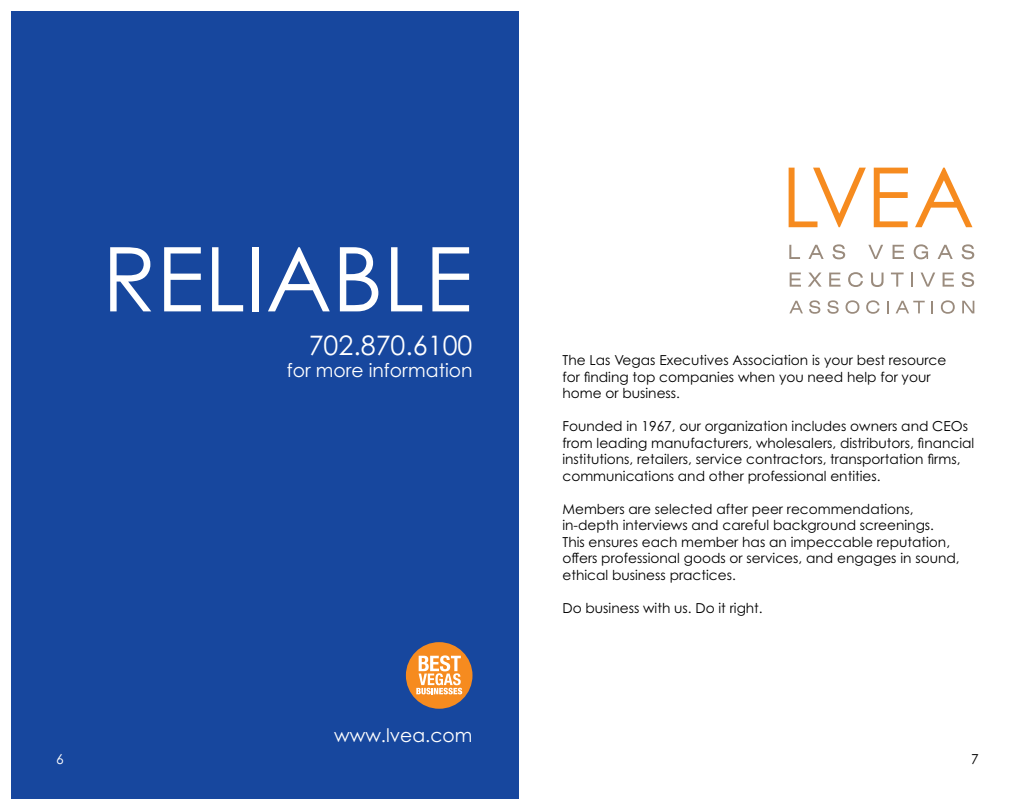
<style>
.page{position:relative;width:1035px;height:810px;background:#fff}
.page>*{position:absolute;margin:0;border:0;box-sizing:border-box;transform-origin:0 0}
.t1{font:89.38px "Century Gothic Pro";color:#fff}
.t2{font:26.88px "Century Gothic Pro";color:#fff}
.t3{font:18.75px "Century Gothic Pro";color:#fff}
.t4{font:13.75px/16.5px "Century Gothic Pro";color:#000}
.t5{font:13.75px "Century Gothic Pro";color:#fff}
</style>
<div class="page">
<div style="left:11px;top:11px;width:507px;height:788px;background:#17479e"></div>
<svg style="left:789px;top:245px;width:11px;height:14px"></svg>
<svg style="left:808px;top:245px;width:16px;height:14px"></svg>
<svg style="left:833px;top:244px;width:12px;height:15px"></svg>
<svg style="left:868px;top:245px;width:15px;height:14px"></svg>
<svg style="left:893px;top:245px;width:11px;height:14px"></svg>
<svg style="left:914px;top:244px;width:14px;height:15px"></svg>
<svg style="left:938px;top:245px;width:15px;height:14px"></svg>
<svg style="left:962px;top:244px;width:12px;height:15px"></svg>
<svg style="left:789px;top:301px;width:14px;height:12px"></svg>
<svg style="left:809px;top:300px;width:11px;height:14px"></svg>
<svg style="left:827px;top:300px;width:12px;height:14px"></svg>
<svg style="left:846px;top:300px;width:13px;height:14px"></svg>
<svg style="left:866px;top:300px;width:14px;height:14px"></svg>
<svg style="left:887px;top:301px;width:2px;height:12px"></svg>
<svg style="left:896px;top:301px;width:29px;height:12px"></svg>
<svg style="left:931px;top:301px;width:2px;height:12px"></svg>
<svg style="left:941px;top:300px;width:14px;height:14px"></svg>
<svg style="left:962px;top:301px;width:12px;height:12px"></svg>
<svg style="left:790px;top:273px;width:11px;height:14px"></svg>
<svg style="left:808px;top:273px;width:14px;height:14px"></svg>
<svg style="left:829px;top:273px;width:12px;height:14px"></svg>
<svg style="left:848px;top:272px;width:15px;height:15px"></svg>
<svg style="left:871px;top:273px;width:13px;height:14px"></svg>
<svg style="left:891px;top:273px;width:13px;height:14px"></svg>
<svg style="left:911px;top:273px;width:2px;height:14px"></svg>
<svg style="left:921px;top:273px;width:14px;height:14px"></svg>
<svg style="left:943px;top:273px;width:11px;height:14px"></svg>
<svg style="left:962px;top:272px;width:12px;height:15px"></svg>
<svg style="left:789px;top:168px;width:77px;height:59px"></svg>
<svg style="left:874px;top:168px;width:34px;height:59px"></svg>
<svg style="left:915px;top:168px;width:57px;height:59px"></svg>
<div style="left:406px;top:642px;width:66px;height:67px;background:#f68b1f;border-radius:50%"></div>
<svg style="left:416px;top:655px;width:46px;height:39px"></svg>
<h1 class="t1" style="left:102px;top:225px;width:372px">RELIABLE</h1>
<h2 class="t2" style="left:309px;top:329px;width:165px">702.870.6100</h2>
<h3 class="t3" style="left:287px;top:359px;width:187px">for more information</h3>
<h3 class="t3" style="left:334px;top:724px;width:140px">www.lvea.com</h3>
<p class="t4" style="left:562px;top:352px;width:385px">The Las Vegas Executives Association is your best resource for finding top companies when you need help for your home or business.</p>
<p class="t4" style="left:562px;top:418px;width:413px">Founded in 1967, our organization includes owners and CEOs from leading manufacturers, wholesalers, distributors, financial institutions, retailers, service contractors, transportation firms, communications and other professional entities.</p>
<p class="t4" style="left:562px;top:500px;width:399px">Members are selected after peer recommendations, in-depth interviews and careful background screenings.<br>This ensures each member has an impeccable reputation, offers professional goods or services, and engages in sound, ethical business practices.</p>
<p class="t4" style="left:562px;top:599px;width:202px">Do business with us. Do it right.</p>
<p class="t5" style="left:56px;top:751px;width:9px">6</p>
<p class="t4" style="left:971px;top:750px;width:9px">7</p>
</div>
